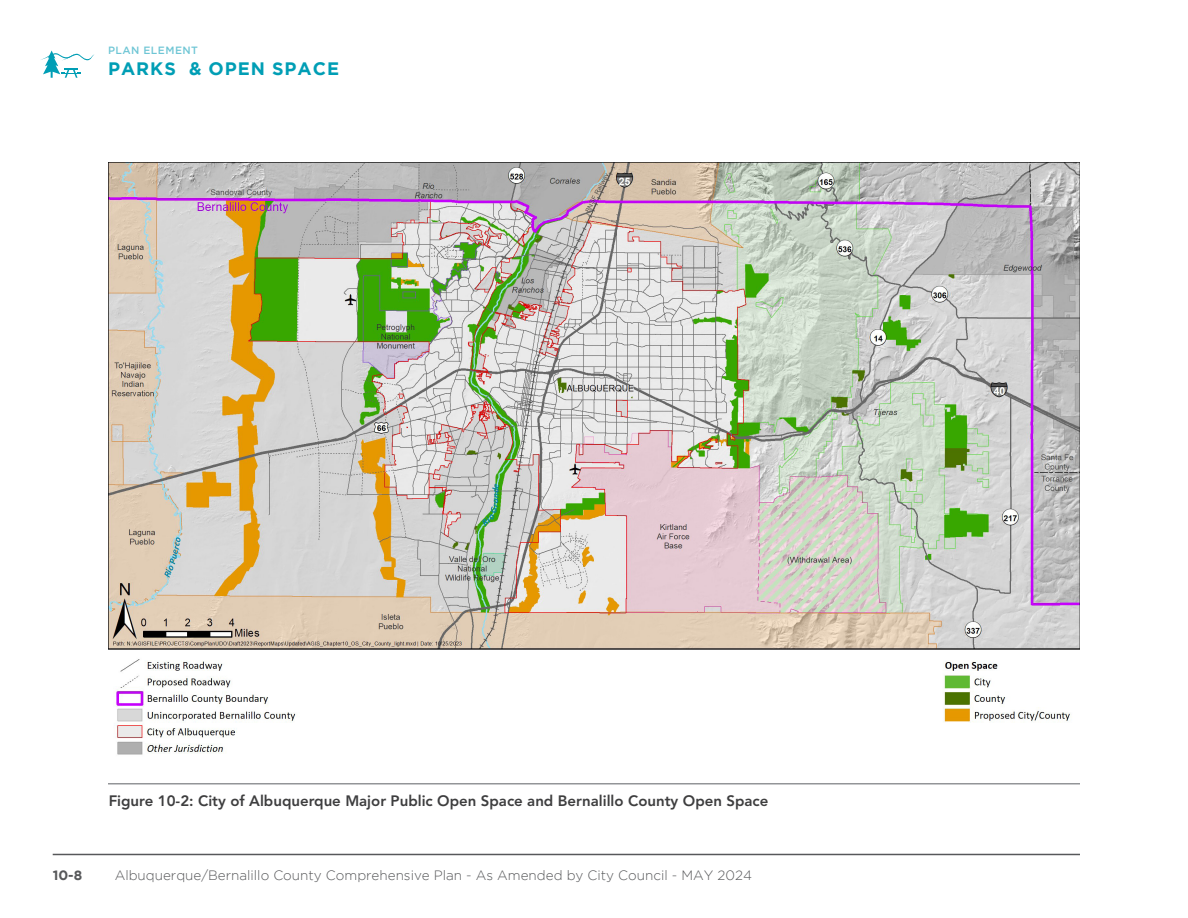
<style>
.page{position:relative;width:1188px;height:918px;background:#fff}
.page>*{position:absolute;margin:0;border:0;box-sizing:border-box;transform-origin:0 0}
.t1{font:700 18px "Gotham";letter-spacing:.055em;color:#009eb5}
.Figure_Title{font:800 15px "Avenir LT Std";color:#3e3e3f}
.t2{font:300 13.5px "Gotham";color:#57585a}
.t3{font:700 13.5px "Gotham";color:#57585a}
.t4{font:500 10.5px "Gotham";letter-spacing:.045em;color:#6fc6d5}
</style>
<div class="page">
<hr style="left:53px;top:854px;width:1027px;height:1px;background:#57585a">
<svg style="left:41px;top:51px;width:53px;height:27px"></svg>
<hr style="left:108px;top:783px;width:972px;height:1px;background:#939598">
<img style="left:108px;top:162px;width:972px;height:593px">
<p class="t4" style="left:108px;top:44px;width:92px">PLAN ELEMENT</p>
<p class="t1" style="left:108px;top:58px;width:232px">PARKS &amp; OPEN SPACE</p>
<p class="Figure_Title" style="left:109px;top:792px;width:661px">Figure 10-2: City of Albuquerque Major Public Open Space and Bernalillo County Open Space</p>
<p class="t3" style="left:53px;top:867px;width:31px">10-8</p>
<p class="t2" style="left:115px;top:868px;width:639px">Albuquerque/Bernalillo County Comprehensive Plan - As Amended by City Council - MAY 2024</p>
</div>
